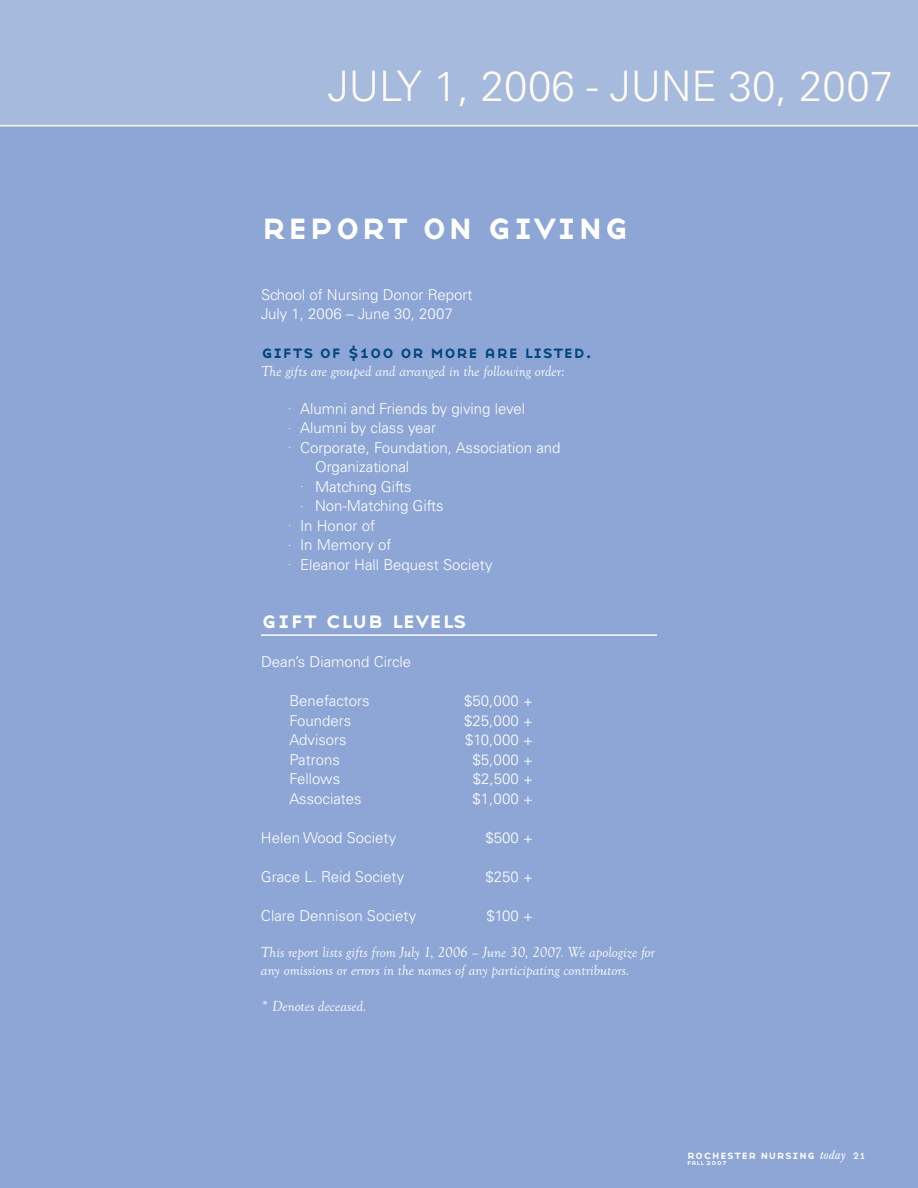
<style>
.page{position:relative;width:918px;height:1188px;background:#fff}
.page>*{position:absolute;margin:0;border:0;box-sizing:border-box;transform-origin:0 0}
.t1{font:300 42px "Univers";color:#fffbef}
.t2{font:39px "Base Nine Small Caps";color:#fff}
.t3{font:24px "Base Nine Small Caps";color:#fff}
.t4{font:18px "Base Nine Small Caps";color:#00467f}
.t5{font:300 15px/19.5px "Univers";color:#fff}
.t6{font:italic 15px/18px "Goudy Old Style T";color:#fff}
.t7{font:12px "Base Nine Small Caps";letter-spacing:.02em;color:#fff}
.t8{font:7.5px "Base Nine Small Caps";letter-spacing:.035em;color:#fff}
.s1{font-family:"Baskerville BE";font-style:italic}
.s2{font-family:"Base Nine";font-size:9.75px}
</style>
<div class="page">
<div style="left:0;top:127px;width:918px;height:1061px;background:#8da6d5"></div>
<hr style="left:261px;top:634px;width:396px;height:2px;background:#fff">
<div style="left:0;top:0;width:918px;height:126px;background:#a6bade"></div>
<hr style="left:0;top:125px;width:918px;height:1px;background:#fff6dc">
<h1 class="t1" style="left:328px;top:60px;width:567px">JULY 1, 2006 - JUNE 30, 2007</h1>
<h2 class="t2" style="left:261px;top:197px;width:370px">report on giving</h2>
<p class="t5" style="left:261px;top:285px;width:213px">School of Nursing Donor Report<br>July 1, 2006 – June 30, 2007</p>
<p class="t4" style="left:261px;top:339px;width:334px">gifts of $100 or more are listed.</p>
<p class="t6" style="left:261px;top:363px;width:305px">The gifts are grouped and arranged in the following order:</p>
<p class="t5" style="left:288px;top:399px;width:239px"><sup>.</sup> Alumni and Friends by giving level</p>
<p class="t5" style="left:288px;top:418px;width:150px"><sup>.</sup> Alumni by class year</p>
<p class="t5" style="left:288px;top:438px;width:274px"><sup>.</sup> Corporate, Foundation, Association and</p>
<p class="t5" style="left:315px;top:457px;width:96px">Organizational</p>
<p class="t5" style="left:300px;top:477px;width:113px"><sup>.</sup> Matching Gifts</p>
<p class="t5" style="left:300px;top:496px;width:145px"><sup>.</sup> Non-Matching Gifts</p>
<p class="t5" style="left:288px;top:516px;width:89px"><sup>.</sup> In Honor of</p>
<p class="t5" style="left:288px;top:535px;width:105px"><sup>.</sup> In Memory of</p>
<p class="t5" style="left:288px;top:555px;width:206px"><sup>.</sup> Eleanor Hall Bequest Society</p>
<h3 class="t3" style="left:261px;top:603px;width:207px">gift club levels</h3>
<p class="t5" style="left:261px;top:652px;width:152px">Dean’s Diamond Circle</p>
<p class="t5" style="left:290px;top:691px;width:82px">Benefactors</p>
<p class="t5" style="left:464px;top:691px;width:70px">$50,000 +</p>
<p class="t5" style="left:290px;top:711px;width:63px">Founders</p>
<p class="t5" style="left:464px;top:711px;width:70px">$25,000 +</p>
<p class="t5" style="left:290px;top:730px;width:59px">Advisors</p>
<p class="t5" style="left:465px;top:730px;width:69px">$10,000 +</p>
<p class="t5" style="left:289px;top:750px;width:52px">Patrons</p>
<p class="t5" style="left:473px;top:750px;width:62px">$5,000 +</p>
<p class="t5" style="left:289px;top:769px;width:52px">Fellows</p>
<p class="t5" style="left:473px;top:769px;width:62px">$2,500 +</p>
<p class="t5" style="left:289px;top:789px;width:74px">Associates</p>
<p class="t5" style="left:473px;top:789px;width:62px">$1,000 +</p>
<p class="t5" style="left:261px;top:828px;width:137px">Helen Wood Society</p>
<p class="t5" style="left:485px;top:828px;width:49px">$500 +</p>
<p class="t5" style="left:261px;top:867px;width:145px">Grace L. Reid Society</p>
<p class="t5" style="left:486px;top:867px;width:49px">$250 +</p>
<p class="t5" style="left:261px;top:906px;width:157px">Clare Dennison Society</p>
<p class="t5" style="left:486px;top:906px;width:48px">$100 +</p>
<p class="t6" style="left:261px;top:943px;width:396px">This report lists gifts from July 1, 2006 – June 30, 2007. We apologize for any omissions or errors in the names of any participating contributors.</p>
<p class="t6" style="left:261px;top:997px;width:107px">* Denotes deceased.</p>
<p class="t7" style="left:687px;top:1147px;width:180px">rochester nursing <span class="s1">today</span> <span class="s2">21</span></p>
<p class="t8" style="left:687px;top:1157px;width:42px">fall 2007</p>
</div>
